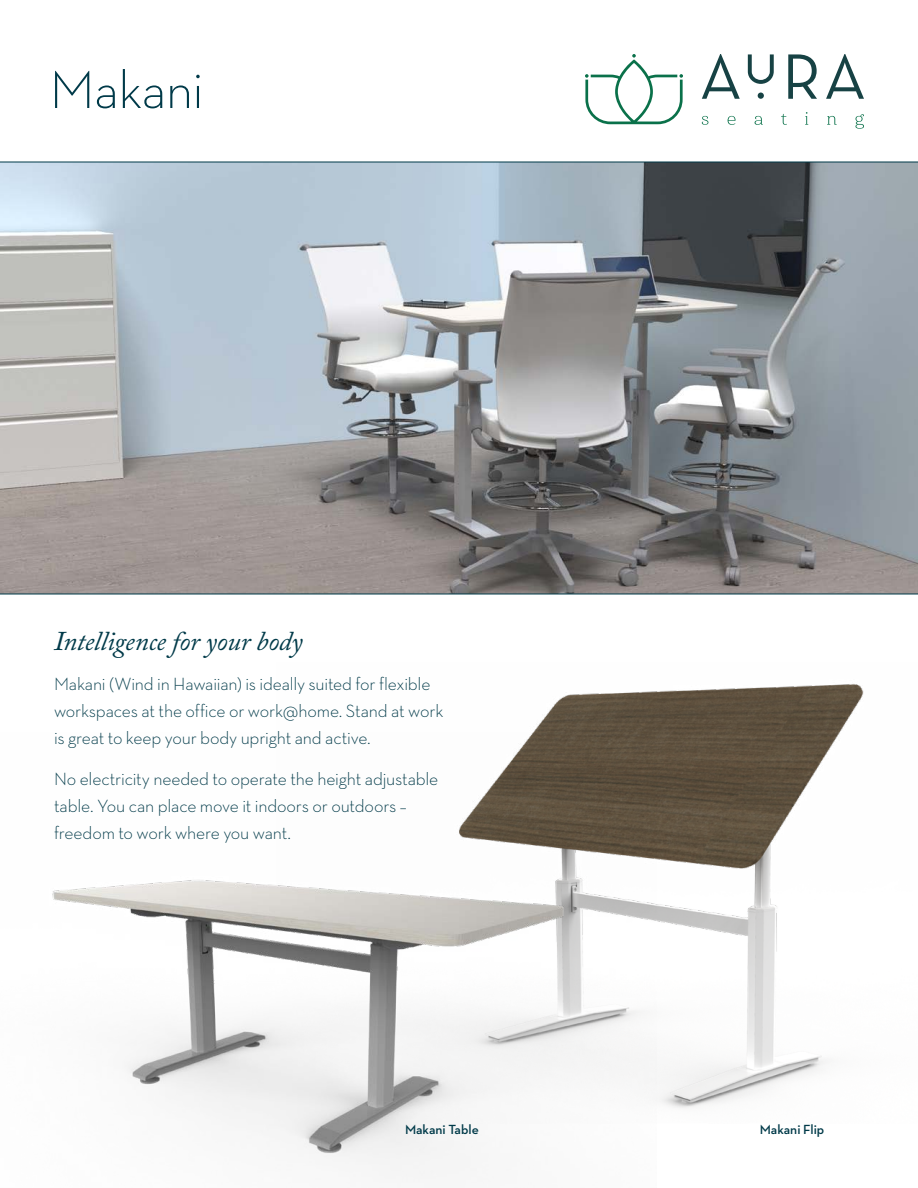
<style>
.page{position:relative;width:918px;height:1188px;background:#fff}
.page>*{position:absolute;margin:0;border:0;box-sizing:border-box;transform-origin:0 0}
.t1{font:300 54px "Neutra Text TF";letter-spacing:-.015em;color:#003a49}
.t2{font:italic 27px "Adobe Caslon Pro";letter-spacing:-.01em;color:#003a49}
.t3{font:300 18px/27px "Neutra Text TF";letter-spacing:-.01em;color:#003a49}
.t4{font:600 13.5px "Neutra Text TF";color:#003a49}
</style>
<div class="page">
<svg style="left:0;top:162px;width:918px;height:432px;background:#9a9fa3"></svg>
<svg style="left:585px;top:54px;width:98px;height:70px"></svg>
<svg style="left:702px;top:116px;width:6px;height:9px"></svg>
<svg style="left:728px;top:116px;width:8px;height:9px"></svg>
<svg style="left:755px;top:116px;width:8px;height:9px"></svg>
<svg style="left:781px;top:114px;width:6px;height:11px"></svg>
<svg style="left:805px;top:112px;width:3px;height:13px"></svg>
<svg style="left:827px;top:116px;width:10px;height:9px"></svg>
<svg style="left:855px;top:114px;width:9px;height:15px"></svg>
<svg style="left:702px;top:54px;width:38px;height:45px"></svg>
<svg style="left:788px;top:54px;width:29px;height:45px"></svg>
<svg style="left:826px;top:54px;width:38px;height:45px"></svg>
<svg style="left:758px;top:93px;width:6px;height:6px"></svg>
<svg style="left:748px;top:54px;width:26px;height:30px"></svg>
<img style="left:532px;top:684px;width:332px;height:424px">
<img style="left:52px;top:733px;width:604px;height:443px">
<p class="t1" style="left:50px;top:57px;width:156px">Makani</p>
<p class="t2" style="left:54px;top:625px;width:250px">Intelligence for your body</p>
<p class="t3" style="left:54px;top:670px;width:391px">Makani (Wind in Hawaiian) is ideally suited for flexible workspaces at the office or work@home. Stand at work is great to keep your body upright and active.</p>
<p class="t3" style="left:54px;top:765px;width:386px">No electricity needed to operate the height adjustable table. You can place move it indoors or outdoors – freedom to work where you want.</p>
<p class="t4" style="left:405px;top:1121px;width:75px">Makani Table</p>
<p class="t4" style="left:760px;top:1121px;width:66px">Makani Flip</p>
</div>
